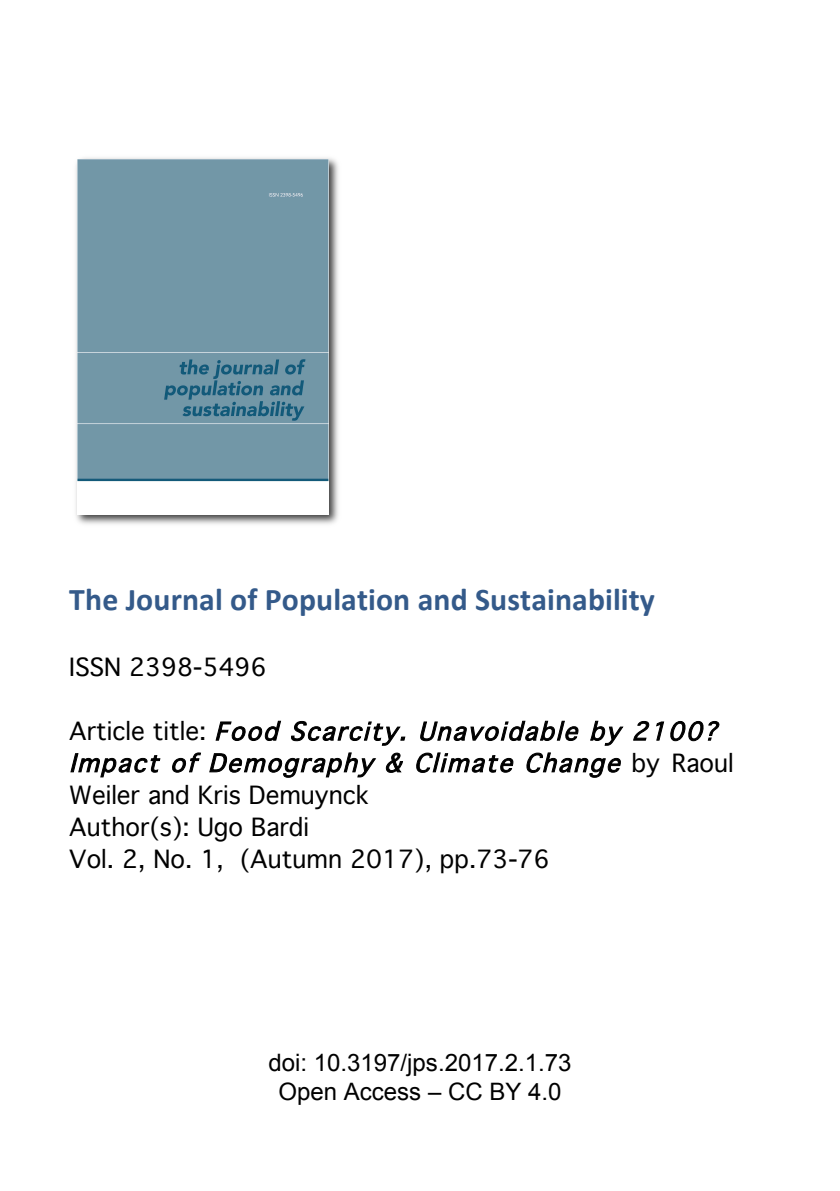
<style>
.page{position:relative;width:840px;height:1191px;background:#fff}
.page>*{position:absolute;margin:0;border:0;box-sizing:border-box;transform-origin:0 0}
.t1{font:700 31.6px "Calibri";letter-spacing:.005em;color:#345a8a}
.t2{font:24px/32px "Geneva";color:#000}
.t3{font:24px/28.8px "Arial";color:#000;text-align:center}
.s1{font-style:italic}
</style>
<div class="page">
<img style="left:76px;top:158px;width:263px;height:366px">
<img style="left:77px;top:159px;width:251px;height:355px">
<h1 class="t1" style="left:69px;top:579px;width:587px">The Journal of Population and Sustainability</h1>
<p class="t2" style="left:69px;top:651px;width:198px">ISSN 2398-5496</p>
<p class="t2" style="left:69px;top:715px;width:665px">A rt i c l e t i t l e : <span class="s1">Food Scarcity. Unavoidable by 2100?<br>Impact of Demography &amp; Climate Change</span> by <span class="s1"> </span>R a o u l Weiler and Kris Demuynck<br>Author(s): Ugo Bardi<br>Vol. 2, No. 1, (Autumn 2017), pp.73-76</p>
<p class="t3" style="left:268px;top:1048px;width:304px">doi: 10.3197/jps.2017.2.1.73<br>Open Access – CC BY 4.0</p>
</div>
